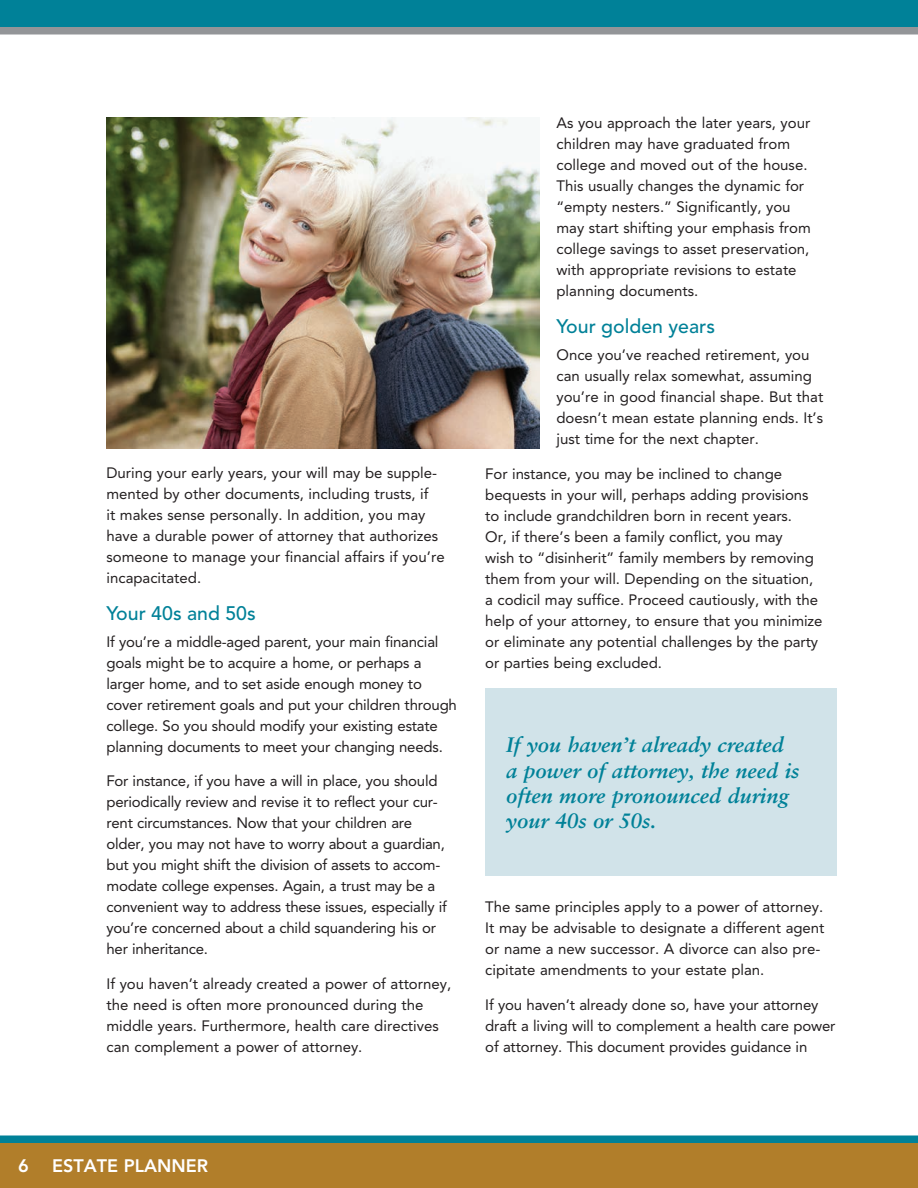
<style>
.page{position:relative;width:918px;height:1188px;background:#fff}
.page>*{position:absolute;margin:0;border:0;box-sizing:border-box;transform-origin:0 0}
.t1{font:italic 700 21px/25.2px "Sabon LT Std";color:#008198}
.t2{font:500 19.5px "Avenir LT Std";color:#008198}
.t3{font:800 18px "Avenir LT Std";color:#fff}
.t4{font:15px/21px "Avenir LT Std";letter-spacing:-.005em;color:#231f20}
</style>
<div class="page">
<div style="left:0;top:0;width:918px;height:27px;background:#008198"></div>
<div style="left:0;top:27px;width:918px;height:7px;background:#939598"></div>
<div style="left:0;top:1136px;width:918px;height:7px;background:#008198"></div>
<div style="left:0;top:1143px;width:918px;height:45px;background:#b17e2a"></div>
<img style="left:106px;top:117px;width:434px;height:331px">
<div style="left:485px;top:688px;width:352px;height:188px;background:#d1e3e9"></div>
<p class="t4" style="left:106px;top:462px;width:340px">During your early years, your will may be supple&shy;mented by other documents, including trusts, if<br>it makes sense personally. In addition, you may have a durable power of attorney that authorizes someone to manage your financial affairs if you’re incapacitated.</p>
<h2 class="t2" style="left:106px;top:602px;width:151px">Your 40s and 50s</h2>
<p class="t4" style="left:106px;top:631px;width:352px">If you’re a middle-aged parent, your main financial goals might be to acquire a home, or perhaps a larger home, and to set aside enough money to cover retirement goals and put your children through college. So you should modify your existing estate planning documents to meet your changing needs.</p>
<p class="t4" style="left:106px;top:771px;width:342px">For instance, if you have a will in place, you should periodically review and revise it to reflect your cur&shy;rent circumstances. Now that your children are older, you may not have to worry about a guardian, but you might shift the division of assets to accom&shy;modate college expenses. Again, a trust may be a convenient way to address these issues, especially if you’re concerned about a child squandering his or her inheritance.</p>
<p class="t4" style="left:106px;top:973px;width:346px">If you haven’t already created a power of attorney, the need is often more pronounced during the middle years. Furthermore, health care directives can complement a power of attorney.</p>
<p class="t4" style="left:556px;top:113px;width:256px">As you approach the later years, your children may have graduated from college and moved out of the house.<br>This usually changes the dynamic for “empty nesters.” Significantly, you may start shifting your emphasis from college savings to asset preservation, with appropriate revisions to estate planning documents.</p>
<h2 class="t2" style="left:556px;top:315px;width:160px">Your golden years</h2>
<p class="t4" style="left:556px;top:345px;width:268px">Once you’ve reached retirement, you can usually relax somewhat, assuming you’re in good financial shape. But that doesn’t mean estate planning ends. It’s just time for the next chapter.</p>
<p class="t4" style="left:485px;top:463px;width:339px">For instance, you may be inclined to change bequests in your will, perhaps adding provisions to include grandchildren born in recent years.<br>Or, if there’s been a family conflict, you may<br>wish to “disinherit” family members by removing them from your will. Depending on the situation, a codicil may suffice. Proceed cautiously, with the help of your attorney, to ensure that you minimize or eliminate any potential challenges by the party or parties being excluded.</p>
<h1 class="t1" style="left:506px;top:732px;width:295px">If you haven’t already created a power of attorney, the need is often more pronounced during your 40s or 50s.</h1>
<p class="t4" style="left:485px;top:897px;width:341px">The same principles apply to a power of attorney.<br>It may be advisable to designate a different agent or name a new successor. A divorce can also pre&shy;cipitate amendments to your estate plan.</p>
<p class="t4" style="left:485px;top:994px;width:352px">If you haven’t already done so, have your attorney draft a living will to complement a health care power of attorney. This document provides guidance in</p>
<p class="t3" style="left:18px;top:1155px;width:12px">6</p>
<p class="t3" style="left:52px;top:1155px;width:158px">ESTATE PLANNER</p>
</div>
